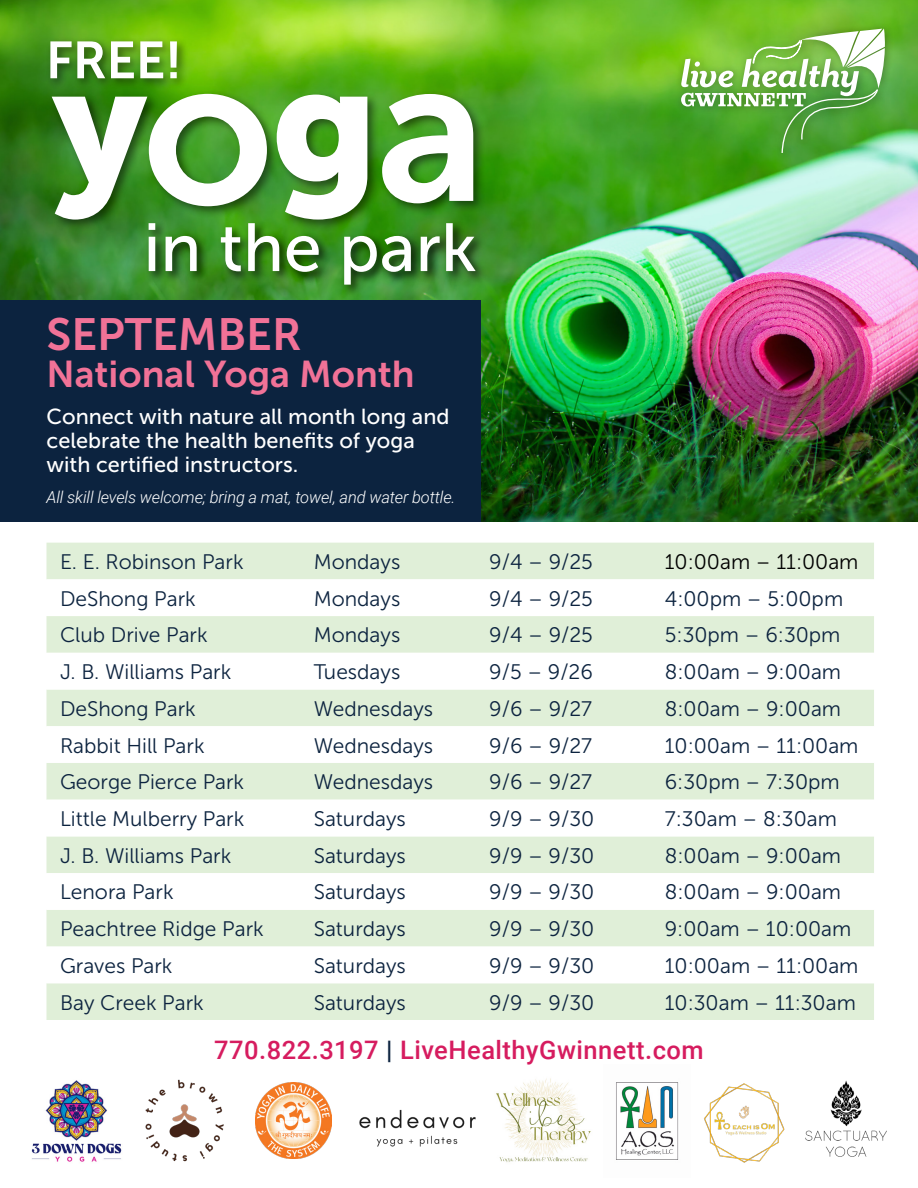
<style>
.page{position:relative;width:918px;height:1188px;background:#fff}
.page>*{position:absolute;margin:0;border:0;box-sizing:border-box;transform-origin:0 0}
.t1{font:169.65px "Museo Sans 900";color:#fff}
.t2{font:67.8px "Museo Sans 500";color:#fff}
.t3{font:51.9px "Museo Sans 700";color:#fff}
.t4{font:45px "Museo Sans 700";color:#f17297}
.t5{font:37.2px "Museo Sans 700";color:#f17297}
.t6{font:500 25.5px "Roboto";letter-spacing:.02em;color:#d61c5f}
.t7{font:21.75px/24px "Museo Sans 500";color:#fff}
.t8{font:21px "Museo Sans 300";color:#0c233f}
.t9{font:21px "Museo Sans 300";color:#000}
.t10{font:italic 300 16.5px "Roboto";letter-spacing:-.01em;color:#fff}
.s1{font-family:"Museo Sans 700";font-size:210.6px}
.s2{font-family:"Museo Sans 700";font-size:204.9px}
.s3{color:#0c233f}
</style>
<div class="page">
<img style="left:0;top:0;width:918px;height:522px">
<div style="left:0;top:301px;width:481px;height:221px;background:#0c233f"></div>
<div style="left:674px;top:23px;width:219px;height:138px;background:#000;opacity:.3"></div>
<svg style="left:681px;top:29px;width:204px;height:124px"></svg>
<div style="left:46px;top:543px;width:828px;height:477px;background:#e0efd8"></div>
<svg style="left:46px;top:579px;width:828px;height:404px"></svg>
<img style="left:32px;top:1080px;width:90px;height:82px">
<div style="left:49px;top:90px;width:437px;height:142px;background:#000;opacity:.5"></div>
<div style="left:145px;top:220px;width:342px;height:77px;background:#000;opacity:.75"></div>
<div style="left:46px;top:37px;width:143px;height:53px;background:#000;opacity:.5"></div>
<img style="left:359px;top:1109px;width:117px;height:38px">
<img style="left:145px;top:1079px;width:79px;height:83px">
<img style="left:496px;top:1078px;width:95px;height:84px">
<img style="left:704px;top:1083px;width:81px;height:80px">
<img style="left:805px;top:1080px;width:82px;height:77px">
<img style="left:616px;top:1082px;width:63px;height:78px">
<img style="left:255px;top:1082px;width:77px;height:77px">
<h3 class="t3" style="left:46px;top:31px;width:138px">FREE!</h3>
<h1 class="t1" style="left:55px;top:28px;width:433px">y<span class="s1">o</span>g<span class="s2">a</span></h1>
<h2 class="t2" style="left:144px;top:211px;width:335px">in the park</h2>
<h3 class="t4" style="left:47px;top:309px;width:257px">SEPTEMBER</h3>
<h3 class="t5" style="left:47px;top:353px;width:370px">National Yoga Month</h3>
<p class="t7" style="left:47px;top:405px;width:405px">Connect with nature all month long and celebrate the health benefits of yoga with certified instructors.</p>
<p class="t10" style="left:47px;top:486px;width:410px">All skill levels welcome; bring a mat, towel, and water bottle.</p>
<p class="t8" style="left:60px;top:550px;width:185px">E. E. Robinson Park</p>
<p class="t8" style="left:314px;top:550px;width:88px">Mondays</p>
<p class="t8" style="left:489px;top:550px;width:105px">9/4 – 9/25</p>
<p class="t9" style="left:665px;top:550px;width:195px">10:00am – 11:00am</p>
<p class="t8" style="left:60px;top:587px;width:137px">DeShong Park</p>
<p class="t8" style="left:314px;top:587px;width:88px">Mondays</p>
<p class="t8" style="left:489px;top:587px;width:105px">9/4 – 9/25</p>
<p class="t8" style="left:665px;top:587px;width:180px">4:00pm – 5:00pm</p>
<p class="t8" style="left:60px;top:624px;width:149px">Club Drive Park</p>
<p class="t8" style="left:314px;top:624px;width:88px">Mondays</p>
<p class="t8" style="left:489px;top:624px;width:105px">9/4 – 9/25</p>
<p class="t8" style="left:665px;top:624px;width:177px">5:30pm – 6:30pm</p>
<p class="t8" style="left:60px;top:661px;width:173px">J. B. Williams Park</p>
<p class="t8" style="left:314px;top:661px;width:88px">Tuesdays</p>
<p class="t8" style="left:489px;top:661px;width:105px">9/5 – 9/26</p>
<p class="t8" style="left:665px;top:661px;width:178px">8:00am – 9:00am</p>
<p class="t8" style="left:60px;top:697px;width:137px">DeShong Park</p>
<p class="t8" style="left:314px;top:697px;width:121px">Wednesdays</p>
<p class="t8" style="left:489px;top:697px;width:104px">9/6 – 9/27</p>
<p class="t8" style="left:665px;top:697px;width:178px">8:00am – 9:00am</p>
<p class="t8" style="left:60px;top:734px;width:146px">Rabbit Hill Park</p>
<p class="t8" style="left:314px;top:734px;width:121px">Wednesdays</p>
<p class="t8" style="left:489px;top:734px;width:104px">9/6 – 9/27</p>
<p class="t8" style="left:665px;top:734px;width:195px">10:00am – 11:00am</p>
<p class="t8" style="left:60px;top:771px;width:186px">George Pierce Park</p>
<p class="t8" style="left:314px;top:771px;width:121px">Wednesdays</p>
<p class="t8" style="left:489px;top:771px;width:104px">9/6 – 9/27</p>
<p class="t8" style="left:665px;top:771px;width:176px">6:30pm – 7:30pm</p>
<p class="t8" style="left:60px;top:807px;width:186px">Little Mulberry Park</p>
<p class="t8" style="left:314px;top:807px;width:94px">Saturdays</p>
<p class="t8" style="left:489px;top:807px;width:106px">9/9 – 9/30</p>
<p class="t8" style="left:665px;top:807px;width:174px">7:30am – 8:30am</p>
<p class="t8" style="left:60px;top:844px;width:173px">J. B. Williams Park</p>
<p class="t8" style="left:314px;top:844px;width:94px">Saturdays</p>
<p class="t8" style="left:489px;top:844px;width:106px">9/9 – 9/30</p>
<p class="t8" style="left:665px;top:844px;width:178px">8:00am – 9:00am</p>
<p class="t8" style="left:60px;top:881px;width:115px">Lenora Park</p>
<p class="t8" style="left:314px;top:881px;width:94px">Saturdays</p>
<p class="t8" style="left:489px;top:881px;width:106px">9/9 – 9/30</p>
<p class="t8" style="left:665px;top:881px;width:178px">8:00am – 9:00am</p>
<p class="t8" style="left:60px;top:918px;width:205px">Peachtree Ridge Park</p>
<p class="t8" style="left:314px;top:918px;width:94px">Saturdays</p>
<p class="t8" style="left:489px;top:918px;width:106px">9/9 – 9/30</p>
<p class="t8" style="left:665px;top:918px;width:188px">9:00am – 10:00am</p>
<p class="t8" style="left:60px;top:954px;width:114px">Graves Park</p>
<p class="t8" style="left:314px;top:954px;width:94px">Saturdays</p>
<p class="t8" style="left:489px;top:954px;width:106px">9/9 – 9/30</p>
<p class="t8" style="left:665px;top:954px;width:195px">10:00am – 11:00am</p>
<p class="t8" style="left:60px;top:991px;width:145px">Bay Creek Park</p>
<p class="t8" style="left:314px;top:991px;width:94px">Saturdays</p>
<p class="t8" style="left:489px;top:991px;width:106px">9/9 – 9/30</p>
<p class="t8" style="left:665px;top:991px;width:193px">10:30am – 11:30am</p>
<p class="t6" style="left:214px;top:1032px;width:491px">770.822.3197 <span class="s3">|</span> LiveHealthyGwinnett.com</p>
</div>
